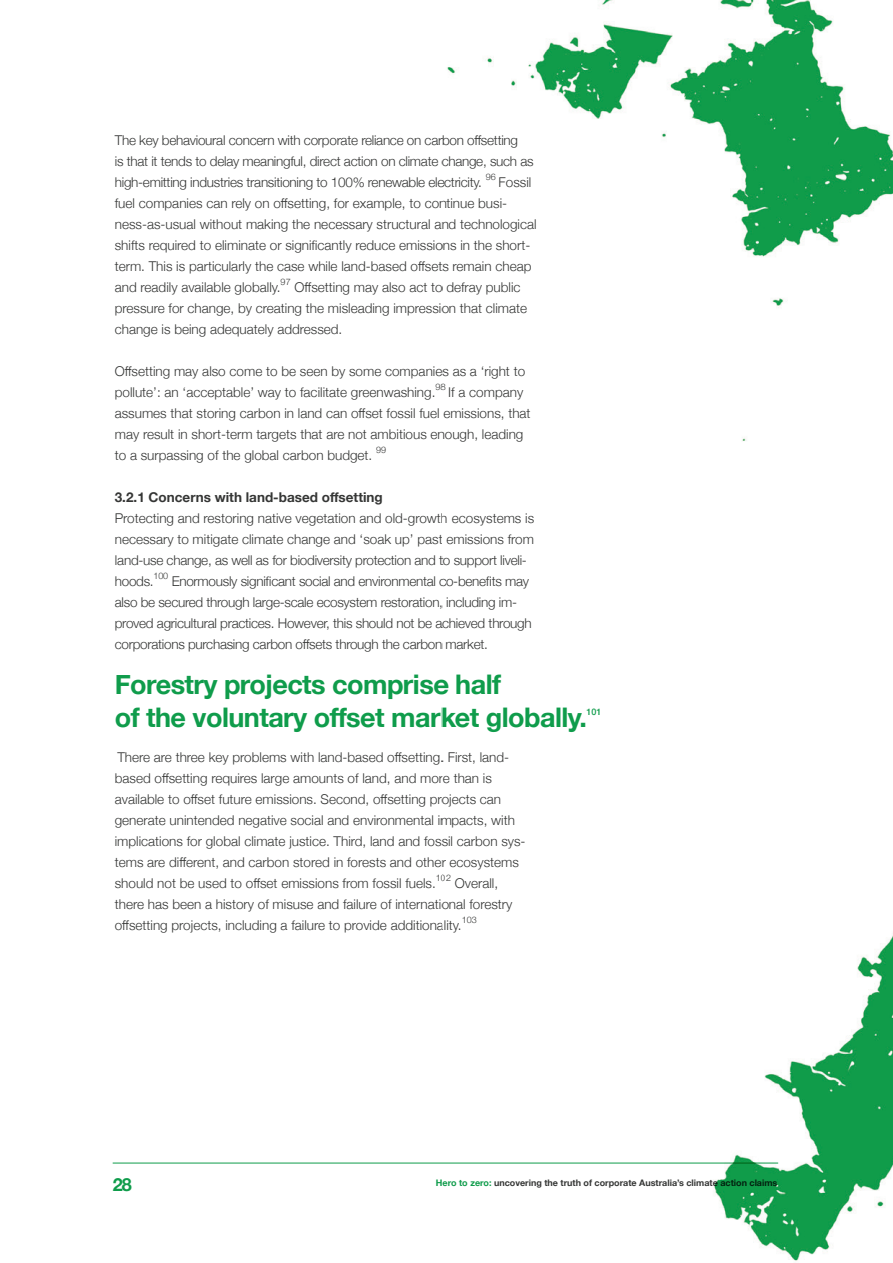
<style>
.page{position:relative;width:893px;height:1263px;background:#fff}
.page>*{position:absolute;margin:0;border:0;box-sizing:border-box;transform-origin:0 0}
.t1{font:700 27px/33px "Helvetica Neue";letter-spacing:-.02em;color:#0f9c4b}
.t2{font:700 18px "Helvetica Neue";color:#0f9c4b}
.t3{font:300 13.5px/21px "Helvetica Neue";color:#353635}
.t4{font:300 13.5px/21px "Helvetica Neue";letter-spacing:-.02em;color:#353635}
.t5{font:700 13.5px "Helvetica Neue";color:#353635}
.t6{font:700 9px "Helvetica Neue";color:#353635}
.t7{font:300 9px "Helvetica Neue";letter-spacing:.01em;color:#353635}
.t8{font:500 9px "Helvetica Neue";color:#0f9c4b}
.s1{color:#0f9c4b}
</style>
<div class="page">
<hr style="left:113px;top:1163px;width:665px;height:1px;background:#0f9c4b">
<img style="left:442px;top:0;width:451px;height:1261px">
<img style="left:892px;top:677px;width:1px;height:584px">
<p class="t4" style="left:115px;top:129px;width:420px">The key behavioural concern with corporate reliance on carbon offsetting<br>is that it tends to delay meaningful, direct action on climate change, such as high-emitting industries transitioning to 100% renewable electricity.</p>
<p class="t7" style="left:486px;top:169px;width:12px">96</p>
<p class="t3" style="left:115px;top:171px;width:423px;text-indent:384px">Fossil fuel companies can rely on offsetting, for example, to continue busi&shy;ness-as-usual without making the necessary structural and technological shifts required to eliminate or significantly reduce emissions in the short&shy;term. This is particularly the case while land-based offsets remain cheap and readily available globally.</p>
<p class="t7" style="left:281px;top:274px;width:12px">97</p>
<p class="t3" style="left:115px;top:276px;width:414px;text-indent:180px">Offsetting may also act to defray public pressure for change, by creating the misleading impression that climate change is being adequately addressed.</p>
<p class="t3" style="left:115px;top:360px;width:412px">Offsetting may also come to be seen by some companies as a ‘right to pollute’: an ‘acceptable’ way to facilitate greenwashing.</p>
<p class="t7" style="left:435px;top:379px;width:12px">98</p>
<p class="t3" style="left:115px;top:381px;width:417px;text-indent:333px">If a company assumes that storing carbon in land can offset fossil fuel emissions, that may result in short-term targets that are not ambitious enough, leading to a surpassing of the global carbon budget.</p>
<p class="t7" style="left:376px;top:442px;width:12px">99</p>
<p class="t5" style="left:115px;top:487px;width:270px">3.2.1 Concerns with land-based offsetting</p>
<p class="t3" style="left:115px;top:507px;width:421px">Protecting and restoring native vegetation and old-growth ecosystems is necessary to mitigate climate change and ‘soak up’ past emissions from land-use change, as well as for biodiversity protection and to support liveli&shy;hoods.</p>
<p class="t7" style="left:153px;top:568px;width:16px">100</p>
<p class="t4" style="left:115px;top:570px;width:418px;text-indent:57px">Enormously significant social and environmental co-benefits may also be secured through large-scale ecosystem restoration, including im&shy;proved agricultural practices. However, this should not be achieved through corporations purchasing carbon offsets through the carbon market.</p>
<p class="t1" style="left:115px;top:668px;width:474px">Forestry projects comprise half<br>of the voluntary offset market globally.</p>
<p class="t8" style="left:586px;top:704px;width:17px">101</p>
<p class="t3" style="left:115px;top:746px;width:412px">There are three key problems with land-based offsetting. First, land&shy;based offsetting requires large amounts of land, and more than is available to offset future emissions. Second, offsetting projects can generate unintended negative social and environmental impacts, with implications for global climate justice. Third, land and fossil carbon sys&shy;tems are different, and carbon stored in forests and other ecosystems should not be used to offset emissions from fossil fuels.</p>
<p class="t7" style="left:436px;top:870px;width:17px">102</p>
<p class="t3" style="left:115px;top:872px;width:399px;text-indent:340px">Overall, there has been a history of misuse and failure of international forestry offsetting projects, including a failure to provide additionality.</p>
<p class="t7" style="left:462px;top:912px;width:17px">103</p>
<h2 class="t2" style="left:113px;top:1171px;width:21px">28</h2>
<p class="t6" style="left:436px;top:1175px;width:343px"><span class="s1">Hero to zero:</span> uncovering the truth of corporate Australia’s climate action claims</p>
</div>
